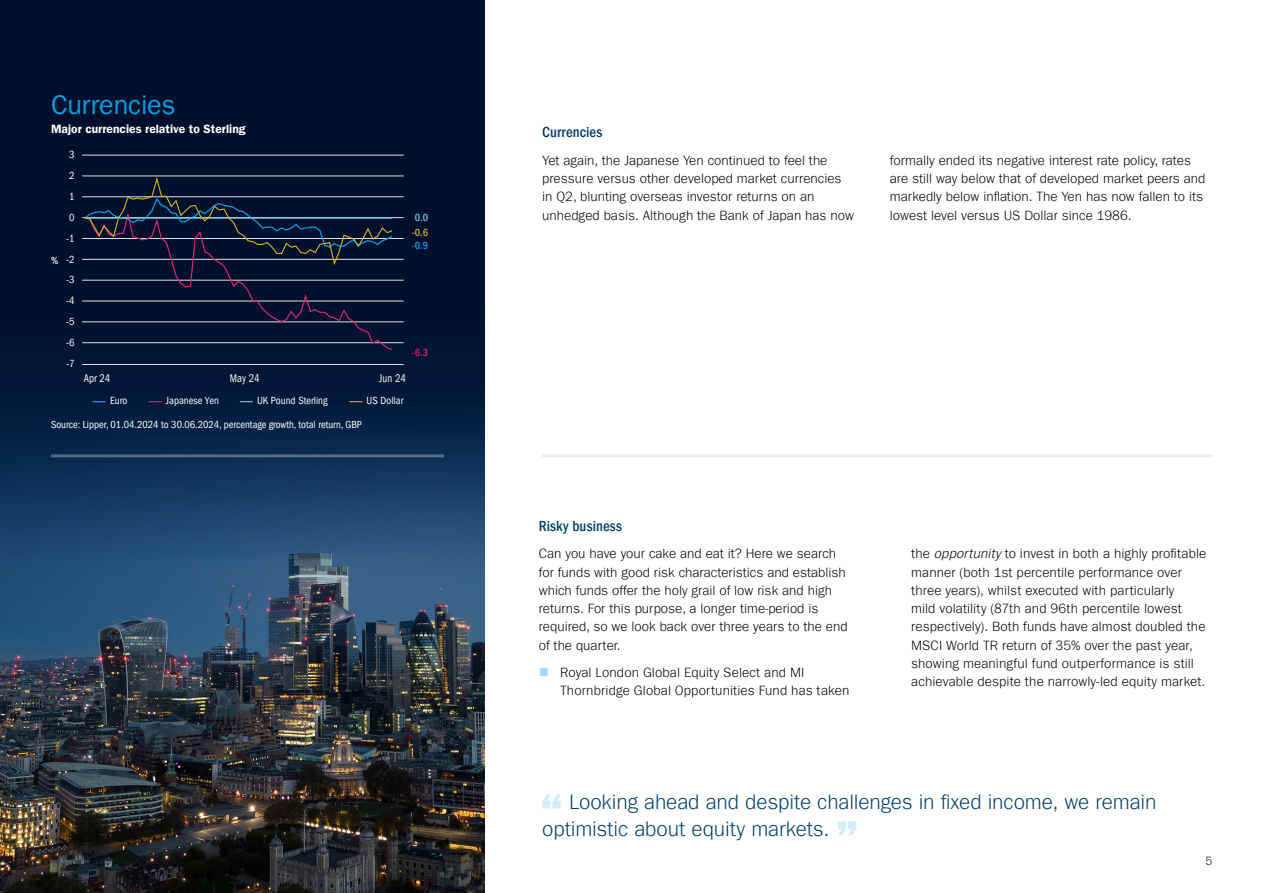
<style>
.page{position:relative;width:1263px;height:893px;background:#fff}
.page>*{position:absolute;margin:0;border:0;box-sizing:border-box;transform-origin:0 0}
.t1{font:27px "ITC Frank Gofor Ameriprise";letter-spacing:-.005em;color:#009fe3}
.t2{font:300 21px/27px "ITC Frank Gofor Ameriprise";letter-spacing:-.005em;color:#003e6b}
.t3{font:500 condensed 15px "ITC Frank Gofor Ameriprise";letter-spacing:.01em;color:#003e6b}
.t4{font:300 13.5px/18.3px "ITC Frank Gofor Ameriprise";color:#000}
.t5{font:12px "ITC Frank Gofor Ameriprise Dm";color:#fff}
.t6{font:300 12px "ITC Frank Gofor Ameriprise";color:#000}
.t7{font:condensed 11.55px "ITC Frank Gofor Ameriprise";color:#fff;scale:.93 1}
.t8{font:condensed 10.65px/21px "ITC Frank Gofor Ameriprise";color:#fff}
.t9{font:500 condensed 10.65px "ITC Frank Gofor Ameriprise";color:#009fe3}
.t10{font:500 condensed 10.65px "ITC Frank Gofor Ameriprise";color:#d02870}
.t11{font:500 condensed 10.65px "ITC Frank Gofor Ameriprise";color:#d0b023}
.t12{font:500 condensed 10.65px "ITC Frank Gofor Ameriprise";color:#6dc6da}
.t13{font:500 condensed 10.65px "ITC Frank Gofor Ameriprise";color:#fff}
.t14{font:condensed 10.5px "ITC Frank Gofor Ameriprise";color:#fff}
.s1{color:#a1daf8}
.s2{font-style:italic}
</style>
<div class="page">
<svg style="left:0;top:0;width:484px;height:893px;background:#182a41"></svg>
<svg style="left:542px;top:794px;width:19px;height:14px"></svg>
<svg style="left:838px;top:821px;width:18px;height:14px"></svg>
<svg style="left:93px;top:401px;width:13px;height:1px"></svg>
<svg style="left:149px;top:401px;width:13px;height:1px"></svg>
<svg style="left:240px;top:401px;width:13px;height:1px"></svg>
<svg style="left:349px;top:401px;width:13px;height:1px"></svg>
<hr style="left:82px;top:364px;width:322px;height:1px;background:#e2e1e1">
<hr style="left:82px;top:342px;width:322px;height:1px;background:#e2e1e1">
<hr style="left:82px;top:322px;width:322px;height:1px;background:#e2e1e1">
<hr style="left:82px;top:301px;width:322px;height:1px;background:#e2e1e1">
<hr style="left:82px;top:280px;width:322px;height:1px;background:#e2e1e1">
<hr style="left:82px;top:259px;width:322px;height:1px;background:#e2e1e1">
<hr style="left:82px;top:238px;width:322px;height:1px;background:#e2e1e1">
<hr style="left:82px;top:196px;width:322px;height:1px;background:#e2e1e1">
<hr style="left:82px;top:176px;width:322px;height:1px;background:#e2e1e1">
<hr style="left:82px;top:155px;width:322px;height:1px;background:#e2e1e1">
<hr style="left:82px;top:217px;width:322px;height:1px;background:#e2e1e1">
<svg style="left:83px;top:175px;width:311px;height:176px;background:#101e38"></svg>
<hr style="left:51px;top:454px;width:393px;height:3px;background:#fff">
<hr style="left:542px;top:454px;width:670px;height:3px;background:#8ca1c1">
<h1 class="t1" style="left:51px;top:89px;width:126px">Currencies</h1>
<p class="t5" style="left:51px;top:122px;width:196px">Major currencies relative to Sterling</p>
<p class="t8" style="left:69px;top:144px;width:7px">3</p>
<p class="t8" style="left:69px;top:165px;width:7px">2</p>
<p class="t13" style="left:51px;top:254px;width:9px">%</p>
<p class="t8" style="left:69px;top:186px;width:7px">1</p>
<p class="t8" style="left:69px;top:207px;width:7px">0</p>
<p class="t8" style="left:66px;top:228px;width:10px">-1 -2</p>
<p class="t8" style="left:66px;top:269px;width:10px">-3</p>
<p class="t8" style="left:66px;top:290px;width:10px">-4</p>
<p class="t8" style="left:66px;top:311px;width:10px">-5</p>
<p class="t8" style="left:66px;top:332px;width:10px">-6</p>
<p class="t8" style="left:66px;top:353px;width:10px">-7</p>
<p class="t12" style="left:415px;top:211px;width:15px">0.0</p>
<p class="t9" style="left:412px;top:239px;width:18px">-0.9</p>
<p class="t11" style="left:412px;top:226px;width:18px">-0.6</p>
<p class="t10" style="left:412px;top:346px;width:18px">-6.3</p>
<p class="t7" style="left:84px;top:371px;width:30px">Apr 24</p>
<p class="t7" style="left:230px;top:371px;width:33px">May 24</p>
<p class="t7" style="left:379px;top:371px;width:30px">Jun 24</p>
<p class="t8" style="left:110px;top:390px;width:19px">Euro</p>
<p class="t8" style="left:166px;top:390px;width:55px">Japanese Yen</p>
<p class="t8" style="left:257px;top:390px;width:72px">UK Pound Sterling</p>
<p class="t8" style="left:367px;top:390px;width:38px">US Dollar</p>
<p class="t14" style="left:51px;top:419px;width:312px">Source: Lipper, 01.04.2024 to 30.06.2024, percentage growth, total return, GBP</p>
<p class="t3" style="left:542px;top:124px;width:62px">Currencies</p>
<p class="t4" style="left:542px;top:151px;width:313px">Yet again, the Japanese Yen continued to feel the pressure versus other developed market currencies in Q2, blunting overseas investor returns on an unhedged basis. Although the Bank of Japan has now</p>
<p class="t4" style="left:890px;top:151px;width:317px">formally ended its negative interest rate policy, rates are still way below that of developed market peers and markedly below inflation. The Yen has now fallen to its lowest level versus US Dollar since 1986.</p>
<p class="t3" style="left:539px;top:517px;width:85px">Risky business</p>
<p class="t4" style="left:539px;top:545px;width:310px">Can you have your cake and eat it? Here we search for funds with good risk characteristics and establish which funds offer the holy grail of low risk and high returns. For this purpose, a longer time-period is required, so we look back over three years to the end of the quarter.</p>
<p class="t4" style="left:560px;top:664px;width:291px;text-indent:-21px"><span class="s1">■</span> Royal London Global Equity Select and MI<br>Thornbridge Global Opportunities Fund has taken</p>
<p class="t4" style="left:911px;top:545px;width:297px">the <span class="s2">opportunity</span>to invest in both a highly profitable manner (both 1st percentile performance over three years), whilst executed with particularly<br>mild volatility (87th and 96th percentile lowest respectively). Both funds have almost doubled the MSCI World TR return of 35% over the past year, showing meaningful fund outperformance is still achievable despite the narrowly-led equity market.</p>
<h2 class="t2" style="left:542px;top:788px;width:616px;text-indent:27px">Looking ahead and despite challenges in fixed income, we remain optimistic about equity markets.</h2>
<p class="t6" style="left:1205px;top:854px;width:8px">5</p>
</div>
